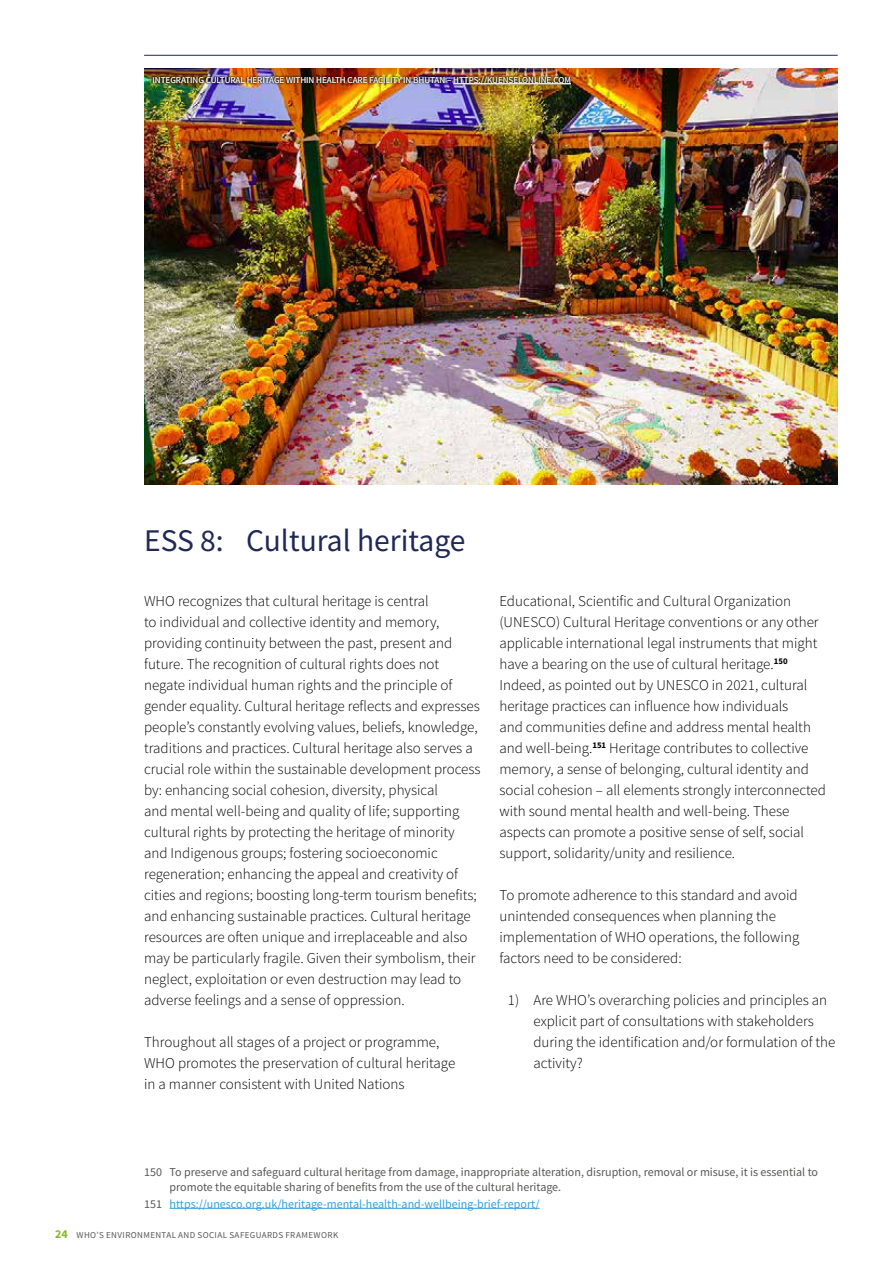
<style>
.page{position:relative;width:893px;height:1263px;background:#fff}
.page>*{position:absolute;margin:0;border:0;box-sizing:border-box;transform-origin:0 0}
.t1{font:31.5px "Source Sans Pro";color:#1f2954}
.t2{font:300 15px/21px "Source Sans Pro";color:#000}
.t3{font:12px/15px "Source Sans Pro";color:#575756}
.t4{font:12px "Source Sans Pro";color:#31a1dc}
.t5{font:9px "Source Sans Pro";color:#fff}
.t6{font:9px "Source Sans Pro";letter-spacing:.045em;color:#575756}
.s1{color:#575756}
.s2{font-weight:700;font-size:12px;color:#84b827}
</style>
<div class="page">
<hr style="left:144px;top:55px;width:694px;height:1px;background:#1f2954">
<hr style="left:170px;top:1208px;width:370px;height:1px;background:#31a1dc">
<img style="left:144px;top:68px;width:694px;height:417px">
<img style="left:152px;top:75px;width:421px;height:12px">
<hr style="left:453px;top:83px;width:118px;height:1px;background:#fff">
<p class="t5" style="left:153px;top:75px;width:420px">INTEGRATING CULTURAL HERITAGE WITHIN HEALTH CARE FACILITY IN BHUTAN – HTTPS://KUENSELONLINE.COM</p>
<h1 class="t1" style="left:144px;top:520px;width:323px">ESS 8: Cultural heritage</h1>
<p class="t2" style="left:144px;top:590px;width:338px">WHO recognizes that cultural heritage is central<br>to individual and collective identity and memory, providing continuity between the past, present and future. The recognition of cultural rights does not negate individual human rights and the principle of gender equality. Cultural heritage reflects and expresses people’s constantly evolving values, beliefs, knowledge, traditions and practices. Cultural heritage also serves a crucial role within the sustainable development process by: enhancing social cohesion, diversity, physical<br>and mental well-being and quality of life; supporting cultural rights by protecting the heritage of minority and Indigenous groups; fostering socioeconomic regeneration; enhancing the appeal and creativity of cities and regions; boosting long-term tourism benefits; and enhancing sustainable practices. Cultural heritage resources are often unique and irreplaceable and also may be particularly fragile. Given their symbolism, their neglect, exploitation or even destruction may lead to adverse feelings and a sense of oppression.</p>
<p class="t2" style="left:144px;top:1031px;width:313px">Throughout all stages of a project or programme,<br>WHO promotes the preservation of cultural heritage in a manner consistent with United Nations</p>
<p class="t2" style="left:499px;top:590px;width:328px">Educational, Scientific and Cultural Organization (UNESCO) Cultural Heritage conventions or any other applicable international legal instruments that might have a bearing on the use of cultural heritage.<sup>150<br></sup>Indeed, as pointed out by UNESCO in 2021, cultural heritage practices can influence how individuals<br>and communities define and address mental health and well-being.<sup>151</sup> Heritage contributes to collective memory, a sense of belonging, cultural identity and social cohesion – all elements strongly interconnected with sound mental health and well-being. These aspects can promote a positive sense of self, social support, solidarity/unity and resilience.</p>
<p class="t2" style="left:499px;top:884px;width:301px">To promote adherence to this standard and avoid unintended consequences when planning the implementation of WHO operations, the following factors need to be considered:</p>
<p class="t2" style="left:533px;top:989px;width:304px;text-indent:-26px">1) Are WHO’s overarching policies and principles an explicit part of consultations with stakeholders during the identification and/or formulation of the activity?</p>
<p class="t3" style="left:170px;top:1164px;width:650px;text-indent:-26px">150 To preserve and safeguard cultural heritage from damage, inappropriate alteration, disruption, removal or misuse, it is essential to promote the equitable sharing of benefits from the use of the cultural heritage.</p>
<p class="t4" style="left:144px;top:1196px;width:397px"><span class="s1">151</span> https://unesco.org.uk/heritage-mental-health-and-wellbeing-brief-report/</p>
<p class="t6" style="left:55px;top:1229px;width:284px"><span class="s2">24</span> WHO’S ENVIRONMENTAL AND SOCIAL SAFEGUARDS FRAMEWORK</p>
</div>
